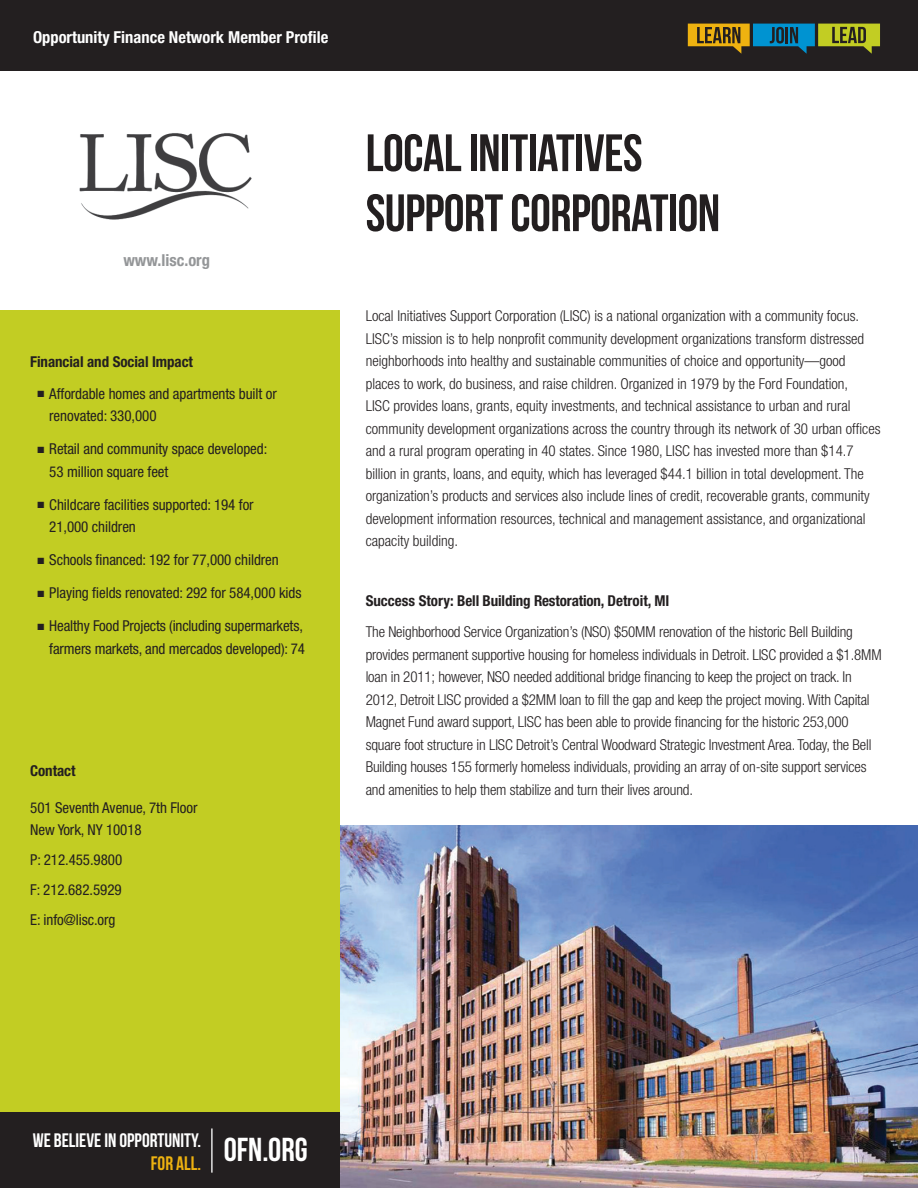
<style>
.page{position:relative;width:918px;height:1188px;background:#fff}
.page>*{position:absolute;margin:0;border:0;box-sizing:border-box;transform-origin:0 0}
.t1{font:52.5px/60px "Bebas Neue";letter-spacing:-.01em;color:#231f20}
.t2{font:19.5px/23.4px "Bebas Neue";color:#fff}
.t3{font:700 condensed 16.5px "Helvetica Neue LT Std";color:#fff}
.t4{font:700 condensed 16.5px "Helvetica Neue LT Std";color:#949698}
.t5{font:300 condensed 15px/22.5px "Helvetica Neue LT Std";color:#231f20}
.t6{font:condensed 15px/22.5px "Helvetica Neue LT Std";letter-spacing:-.005em;color:#231f20}
.t7{font:700 condensed 15px "Helvetica Neue LT Std";letter-spacing:-.005em;color:#231f20}
.s1{color:#eeb210}
</style>
<div class="page">
<img style="left:339px;top:825px;width:579px;height:363px">
<img style="left:79px;top:133px;width:173px;height:87px">
<div style="left:0;top:311px;width:339px;height:877px;background:#c2cd23"></div>
<div style="left:0;top:0;width:918px;height:70px;background:#231f20"></div>
<svg style="left:688px;top:24px;width:192px;height:30px"></svg>
<div style="left:0;top:1112px;width:339px;height:76px;background:#231f20"></div>
<hr style="left:211px;top:1128px;width:2px;height:45px;background:#fff">
<p class="t3" style="left:33px;top:27px;width:297px">Opportunity Finance Network Member Profile</p>
<p class="t4" style="left:123px;top:250px;width:88px">www.lisc.org</p>
<p class="t7" style="left:30px;top:353px;width:164px">Financial and Social Impact</p>
<p class="t6" style="left:49px;top:382px;width:229px;text-indent:-12px">■ Affordable homes and apartments built or renovated: 330,000</p>
<p class="t6" style="left:49px;top:437px;width:219px;text-indent:-12px">■ Retail and community space developed:<br>53 million square feet</p>
<p class="t6" style="left:49px;top:493px;width:206px;text-indent:-12px">■ Childcare facilities supported: 194 for<br>21,000 children</p>
<p class="t6" style="left:38px;top:548px;width:243px">■ Schools financed: 192 for 77,000 children</p>
<p class="t6" style="left:38px;top:581px;width:265px">■ Playing fields renovated: 292 for 584,000 kids</p>
<p class="t6" style="left:38px;top:614px;width:269px;text-align:right">■ Healthy Food Projects (including supermarkets, farmers markets, and mercados developed): 74</p>
<p class="t7" style="left:30px;top:762px;width:47px">Contact</p>
<p class="t6" style="left:30px;top:796px;width:169px">501 Seventh Avenue, 7th Floor<br>New York, NY 10018</p>
<p class="t6" style="left:30px;top:845px;width:94px;line-height:30px;text-align:justify">P: 212.455.9800<br>F: 212.682.5929<br>E: info@lisc.org</p>
<h1 class="t1" style="left:366px;top:122px;width:356px">LOCAL INITIATIVES<br>SUPPORT CORPORATION</h1>
<p class="t5" style="left:366px;top:305px;width:516px">Local Initiatives Support Corporation (LISC) is a national organization with a community focus.<br>LISC’s mission is to help nonprofit community development organizations transform distressed neighborhoods into healthy and sustainable communities of choice and opportunity—good places to work, do business, and raise children. Organized in 1979 by the Ford Foundation,<br>LISC provides loans, grants, equity investments, and technical assistance to urban and rural community development organizations across the country through its network of 30 urban offices and a rural program operating in 40 states. Since 1980, LISC has invested more than $14.7 billion in grants, loans, and equity, which has leveraged $44.1 billion in total development. The organization’s products and services also include lines of credit, recoverable grants, community development information resources, technical and management assistance, and organizational capacity building.</p>
<p class="t7" style="left:366px;top:592px;width:305px">Success Story: Bell Building Restoration, Detroit, MI</p>
<p class="t5" style="left:366px;top:621px;width:517px">The Neighborhood Service Organization’s (NSO) $50MM renovation of the historic Bell Building provides permanent supportive housing for homeless individuals in Detroit. LISC provided a $1.8MM loan in 2011; however, NSO needed additional bridge financing to keep the project on track. In 2012, Detroit LISC provided a $2MM loan to fill the gap and keep the project moving. With Capital Magnet Fund award support, LISC has been able to provide financing for the historic 253,000 square foot structure in LISC Detroit’s Central Woodward Strategic Investment Area. Today, the Bell Building houses 155 formerly homeless individuals, providing an array of on-site support services and amenities to help them stabilize and turn their lives around.</p>
<h2 class="t2" style="left:151px;top:1128px;width:158px;text-indent:-118px">WE BELIEVE IN OPPORTUNITY.<br><span class="s1">FOR ALL.</span> <sup>OFN.ORG</sup></h2>
</div>
